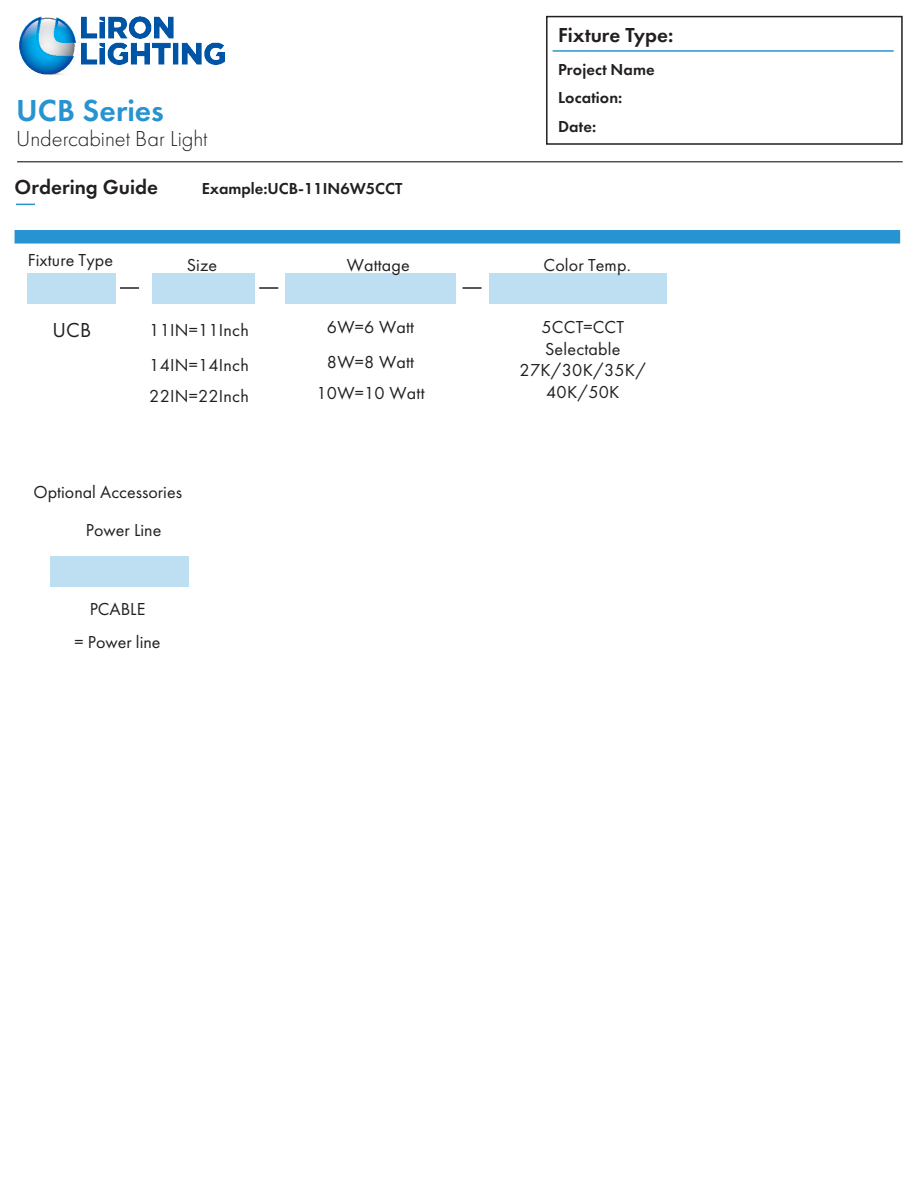
<style>
.page{position:relative;width:918px;height:1188px;background:#fff}
.page>*{position:absolute;margin:0;border:0;box-sizing:border-box;transform-origin:0 0}
.t1{font:600 31.5px "Futura PT";color:#2793d1}
.t2{font:300 22.5px "Futura PT";letter-spacing:-.005em;color:#231f20}
.t3{font:600 21px "Futura PT";color:#231f20}
.Specs_Info_Middle{font:21px "Futura PT";color:#231f20}
.t4{font:18px/21.6px "Futura PT";letter-spacing:.015em;color:#231f20;text-align:center}
.t5{font:600 16.5px/28.5px "Futura PT";letter-spacing:.005em;color:#231f20}
</style>
<div class="page">
<div style="left:546px;top:16px;width:357px;height:129px;border:2px solid #231f20"></div>
<hr style="left:553px;top:50px;width:341px;height:2px;background:#2793d1">
<img style="left:19px;top:16px;width:206px;height:59px">
<hr style="left:17px;top:162px;width:886px;height:1px;background:#000">
<div style="left:28px;top:273px;width:88px;height:30px;background:#bedef1"></div>
<div style="left:152px;top:273px;width:103px;height:30px;background:#bedef1"></div>
<div style="left:286px;top:273px;width:170px;height:30px;background:#bedef1"></div>
<div style="left:489px;top:273px;width:178px;height:30px;background:#bedef1"></div>
<svg style="left:259px;top:287px;width:19px;height:2px"></svg>
<hr style="left:462px;top:287px;width:20px;height:2px;background:#231f20">
<svg style="left:120px;top:287px;width:19px;height:2px"></svg>
<div style="left:15px;top:230px;width:885px;height:14px;background:#2793d1"></div>
<svg style="left:16px;top:204px;width:19px;height:1px"></svg>
<div style="left:50px;top:556px;width:139px;height:31px;background:#bedef1"></div>
<p class="t1" style="left:16px;top:90px;width:149px">UCB Series</p>
<p class="t2" style="left:16px;top:126px;width:193px">Undercabinet Bar Light</p>
<p class="t3" style="left:15px;top:174px;width:145px">Ordering Guide</p>
<p class="t5" style="left:202px;top:174px;width:202px">Example:UCB-11IN6W5CCT</p>
<p class="t3" style="left:558px;top:21px;width:117px">Fixture Type:</p>
<p class="t5" style="left:558px;top:55px;width:98px">Project Name<br>Location:<br>Date:</p>
<p class="t4" style="left:28px;top:249px;width:87px">Fixture Type</p>
<p class="t4" style="left:187px;top:254px;width:32px">Size</p>
<p class="t4" style="left:347px;top:254px;width:65px">Wattage</p>
<p class="t4" style="left:544px;top:254px;width:89px">Color Temp.</p>
<p class="Specs_Info_Middle" style="left:52px;top:317px;width:40px">UCB</p>
<p class="t4" style="left:149px;top:312px;width:101px;line-height:34.8px;text-align:left">11IN=11Inch<br>14IN=14Inch</p>
<p class="t4" style="left:149px;top:385px;width:101px">22IN=22Inch</p>
<p class="t4" style="left:34px;top:481px;width:150px">Optional Accessories</p>
<p class="t4" style="left:86px;top:519px;width:77px">Power Line</p>
<p class="t4" style="left:75px;top:593px;width:87px;line-height:32.8px">PCABLE<br>= Power line</p>
<p class="t4" style="left:327px;top:310px;width:89px;line-height:34.8px;text-align:left">6W=6 Watt<br>8W=8 Watt</p>
<p class="t4" style="left:317px;top:382px;width:110px">10W=10 Watt</p>
<p class="t4" style="left:520px;top:316px;width:128px">5CCT=CCT<br>Selectable<br>27K/30K/35K/<br>40K/50K</p>
</div>
